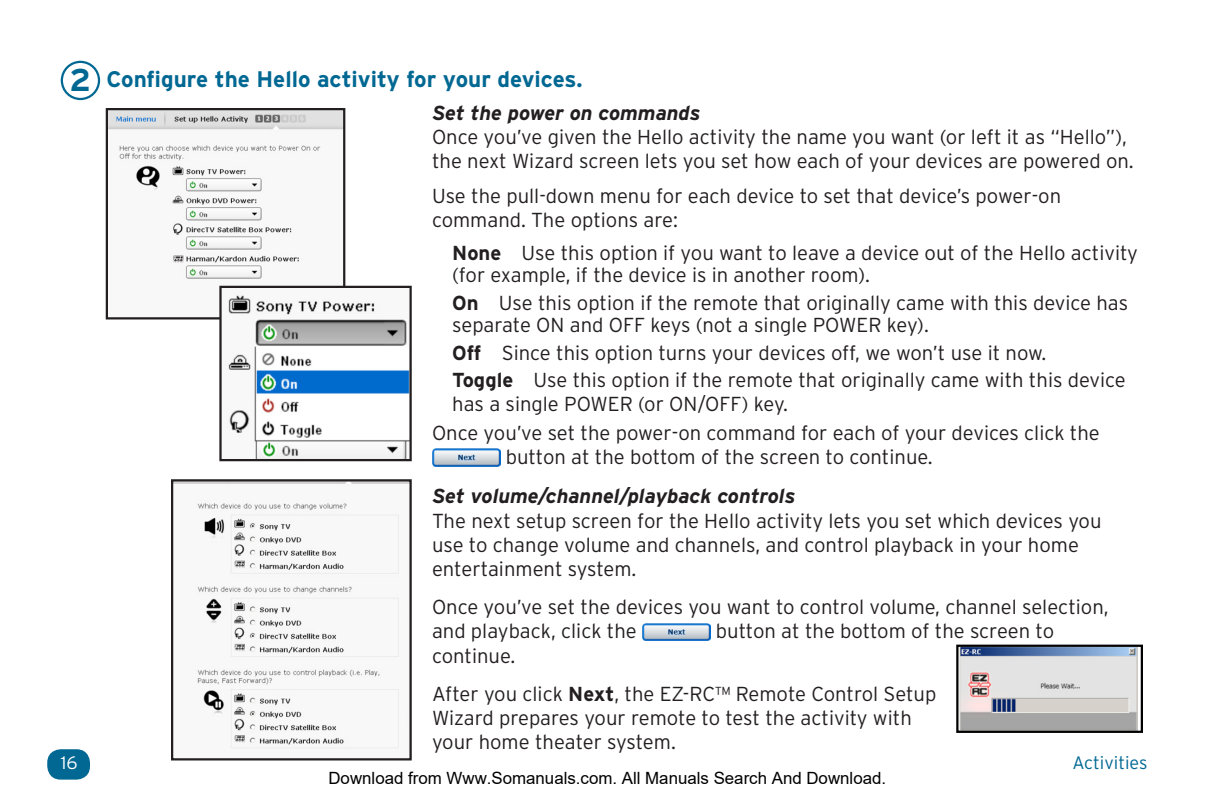
<style>
.page{position:relative;width:1215px;height:810px;background:#fff}
.page>*{position:absolute;margin:0;border:0;box-sizing:border-box;transform-origin:0 0}
.t1{font:700 22.5px "Interstate";color:#006893}
.t2{font:300 20.25px/24.3px "Interstate";color:#231f20}
.t3{font:italic 700 20.25px "Interstate";color:#231f20}
.t4{font:300 18px "Interstate";color:#006893}
.t5{font:300 18px "Interstate";color:#fff}
.t6{font:16.88px "Arial";color:#000}
.s1{font-size:31.5px}
.s2{font-weight:700}
</style>
<div class="page">
<div style="left:47px;top:749px;width:43px;height:31px;background:#006893;border-radius:14px"></div>
<img style="left:109px;top:111px;width:233px;height:175px">
<div style="left:106px;top:108px;width:239px;height:212px;border:2px solid #231f20"></div>
<div style="left:61px;top:61px;width:39px;height:39px;border:2px solid #006893;border-radius:50%"></div>
<img style="left:432px;top:449px;width:69px;height:17px">
<img style="left:222px;top:289px;width:187px;height:169px">
<div style="left:219px;top:286px;width:193px;height:175px;border:2px solid #231f20"></div>
<img style="left:642px;top:623px;width:69px;height:18px">
<img style="left:174px;top:482px;width:235px;height:267px">
<div style="left:171px;top:479px;width:241px;height:281px;border:2px solid #231f20"></div>
<img style="left:960px;top:648px;width:177px;height:82px">
<div style="left:956px;top:645px;width:187px;height:88px;border:2px solid #000"></div>
<p class="t1" style="left:70px;top:66px;width:514px"><span class="s1">2</span> Configure the Hello activity for your devices.</p>
<p class="t3" style="left:432px;top:101px;width:270px">Set the power on commands</p>
<p class="t2" style="left:432px;top:125px;width:703px">Once you’ve given the Hello activity the name you want (or left it as “Hello”), the next Wizard screen lets you set how each of your devices are powered on.</p>
<p class="t2" style="left:432px;top:183px;width:631px">Use the pull-down menu for each device to set that device’s power-on command. The options are:</p>
<p class="t2" style="left:452px;top:241px;width:687px;line-height:22.5px"><span class="s2">None</span> Use this option if you want to leave a device out of the Hello activity (for example, if the device is in another room).</p>
<p class="t2" style="left:452px;top:291px;width:678px;line-height:22.5px"><span class="s2">On</span> Use this option if the remote that originally came with this device has separate ON and OFF keys (not a single POWER key).</p>
<p class="t2" style="left:452px;top:339px;width:675px;line-height:27px"><span class="s2">Off</span> Since this option turns your devices off, we won’t use it now.<br><span class="s2">Toggle</span> Use this option if the remote that originally came with this device</p>
<p class="t2" style="left:432px;top:389px;width:669px;line-height:28.8px;text-indent:20px">has a single POWER (or ON/OFF) key.<br>Once you’ve set the power-on command for each of your devices click the</p>
<p class="t2" style="left:506px;top:444px;width:428px">button at the bottom of the screen to continue.</p>
<p class="t3" style="left:432px;top:485px;width:365px">Set volume/channel/playback controls</p>
<p class="t2" style="left:432px;top:508px;width:671px">The next setup screen for the Hello activity lets you set which devices you use to change volume and channels, and control playback in your home entertainment system.</p>
<p class="t2" style="left:432px;top:595px;width:678px">Once you’ve set the devices you want to control volume, channel selection, and playback, click the</p>
<p class="t2" style="left:716px;top:619px;width:340px">button at the bottom of the screen to</p>
<p class="t2" style="left:432px;top:637px;width:506px;line-height:37.8px">continue.<br>After you click <span class="s2">Next</span>, the EZ-RC™ Remote Control Setup</p>
<p class="t2" style="left:432px;top:705px;width:481px">Wizard prepares your remote to test the activity with your home theater system.</p>
<p class="t6" style="left:328px;top:769px;width:559px">Download from Www.Somanuals.com. All Manuals Search And Download.</p>
<p class="t5" style="left:61px;top:753px;width:18px">16</p>
<p class="t4" style="left:1072px;top:753px;width:77px">Activities</p>
</div>
